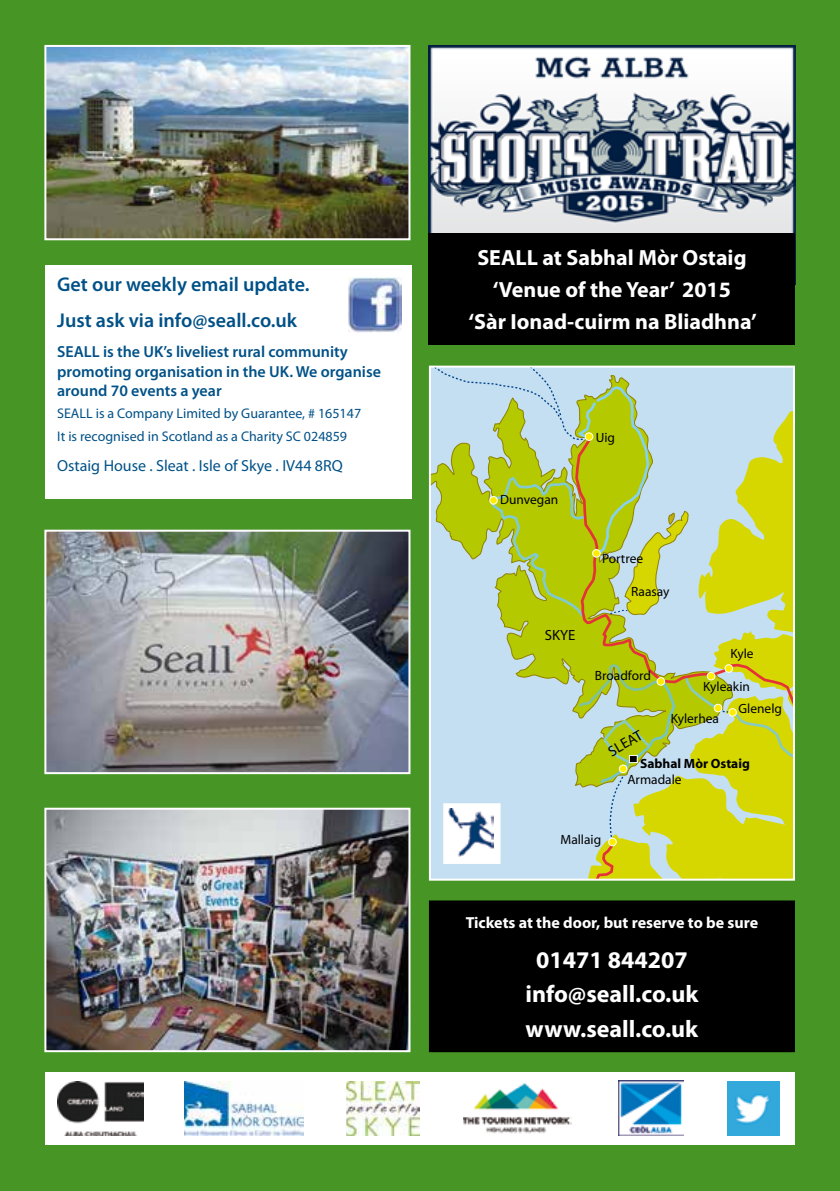
<style>
.page{position:relative;width:840px;height:1191px;background:#fff}
.page>*{position:absolute;margin:0;border:0;box-sizing:border-box;transform-origin:0 0}
.t1{font:700 24px/34.4px "Myriad Pro";color:#fff;text-align:center}
.t2{font:700 22px/32px "Myriad Pro";color:#fff;text-align:center}
.t3{font:600 20px/35.4px "Myriad Pro";color:#005187}
.t4{font:600 16px/19.2px "Myriad Pro";color:#005187}
.t5{font:16px "Myriad Pro";color:#005187}
.t6{font:700 16px "Myriad Pro";color:#fff}
.t7{font:14.8px "Myriad Pro";color:#000}
.t8{font:14px/22.4px "Myriad Pro";color:#005187}
.t9{font:13.4px/21.6px "Myriad";color:#000}
.t10{font:700 13.4px "Myriad";color:#000}
.t11{font:8px "Myriad";color:#000}
</style>
<div class="page">
<div style="left:0;top:0;width:839px;height:1191px;background:#479625"></div>
<svg style="left:431px;top:368px;width:360px;height:509px;background:#c2d486"></svg>
<div style="left:629px;top:755px;width:8px;height:7px;background:#000"></div>
<div style="left:628px;top:755px;width:9px;height:8px;border:1px solid #fff"></div>
<div style="left:592px;top:549px;width:8px;height:8px;background:#ffed00;border-radius:50%"></div>
<div style="left:592px;top:549px;width:8px;height:8px;border:1px solid #fff;border-radius:50%"></div>
<div style="left:585px;top:433px;width:7px;height:7px;background:#ffed00;border-radius:50%"></div>
<div style="left:584px;top:432px;width:8px;height:9px;border:1px solid #fff;border-radius:50%"></div>
<div style="left:656px;top:677px;width:8px;height:8px;background:#ffed00;border-radius:50%"></div>
<div style="left:656px;top:677px;width:8px;height:8px;border:1px solid #fff;border-radius:50%"></div>
<div style="left:707px;top:672px;width:7px;height:8px;background:#ffed00;border-radius:50%"></div>
<div style="left:706px;top:672px;width:8px;height:8px;border:1px solid #fff;border-radius:50%"></div>
<div style="left:724px;top:664px;width:8px;height:8px;background:#ffed00;border-radius:50%"></div>
<div style="left:724px;top:664px;width:8px;height:8px;border:1px solid #fff;border-radius:50%"></div>
<div style="left:713px;top:704px;width:8px;height:8px;background:#ffed00;border-radius:50%"></div>
<div style="left:713px;top:704px;width:8px;height:8px;border:1px solid #fff;border-radius:50%"></div>
<div style="left:728px;top:708px;width:8px;height:8px;background:#ffed00;border-radius:50%"></div>
<div style="left:728px;top:708px;width:8px;height:8px;border:1px solid #fff;border-radius:50%"></div>
<svg style="left:619px;top:765px;width:7px;height:7px"></svg>
<div style="left:618px;top:764px;width:9px;height:9px;border:1px solid #fff;border-radius:50%"></div>
<div style="left:608px;top:838px;width:8px;height:7px;background:#ffed00;border-radius:50%"></div>
<div style="left:608px;top:838px;width:8px;height:8px;border:1px solid #fff;border-radius:50%"></div>
<div style="left:489px;top:496px;width:8px;height:8px;background:#ffed00;border-radius:50%"></div>
<div style="left:489px;top:496px;width:8px;height:8px;border:1px solid #fff;border-radius:50%"></div>
<div style="left:428px;top:365px;width:366px;height:515px;border:2px solid #fff"></div>
<div style="left:46px;top:1072px;width:748px;height:72px;background:#fff"></div>
<img style="left:58px;top:1081px;width:85px;height:54px">
<img style="left:184px;top:1081px;width:119px;height:54px">
<img style="left:346px;top:1081px;width:73px;height:54px">
<img style="left:463px;top:1083px;width:108px;height:51px">
<img style="left:727px;top:1081px;width:52px;height:54px">
<div style="left:443px;top:803px;width:57px;height:61px;background:#fff;border:2px solid #fff"></div>
<img style="left:448px;top:809px;width:45px;height:48px">
<img style="left:47px;top:48px;width:360px;height:189px">
<div style="left:44px;top:45px;width:366px;height:195px;border:2px solid #fff"></div>
<div style="left:46px;top:265px;width:365px;height:234px;background:#fff"></div>
<img style="left:348px;top:278px;width:53px;height:54px">
<img style="left:428px;top:45px;width:366px;height:188px">
<div style="left:428px;top:233px;width:366px;height:112px;background:#000"></div>
<img style="left:618px;top:1080px;width:65px;height:55px">
<div style="left:429px;top:901px;width:364px;height:150px;background:#000"></div>
<div style="left:428px;top:900px;width:366px;height:152px;border:2px solid #000"></div>
<img style="left:47px;top:810px;width:360px;height:239px">
<div style="left:44px;top:807px;width:366px;height:245px;border:2px solid #fff"></div>
<img style="left:47px;top:532px;width:360px;height:239px">
<div style="left:44px;top:529px;width:366px;height:245px;border:2px solid #fff"></div>
<p class="t3" style="left:57px;top:266px;width:254px">Get our weekly email update.<br>Just ask via info@seall.co.uk</p>
<p class="t4" style="left:57px;top:342px;width:325px">SEALL is the UK’s liveliest rural community promoting organisation in the UK. We organise around 70 events a year</p>
<p class="t8" style="left:57px;top:402px;width:305px">SEALL is a Company Limited by Guarantee, # 165147<br>It is recognised in Scotland as a Charity SC 024859</p>
<p class="t5" style="left:57px;top:456px;width:287px">Ostaig House . Sleat . Isle of Skye . IV44 8RQ</p>
<h2 class="t2" style="left:468px;top:241px;width:290px">SEALL at Sabhal Mòr Ostaig ‘Venue of the Year’ 2015<br>‘Sàr Ionad-cuirm na Bliadhna’</h2>
<p class="t9" style="left:500px;top:489px;width:59px">Dunvegan</p>
<p class="t7" style="left:544px;top:626px;width:32px">SKYE</p>
<p class="t9" style="left:595px;top:427px;width:21px">Uig</p>
<p class="t9" style="left:601px;top:548px;width:43px">Portree</p>
<p class="t9" style="left:630px;top:581px;width:40px">Raasay</p>
<p class="t9" style="left:594px;top:665px;width:57px">Broadford</p>
<p class="t9" style="left:730px;top:643px;width:25px">Kyle</p>
<p class="t9" style="left:738px;top:677px;width:45px;text-indent:-35px">Kyleakin<br>Glenelg</p>
<p class="t9" style="left:670px;top:708px;width:50px">Kylerhea</p>
<p class="t7" style="left:604px;top:744px;width:38px;rotate:-30deg">SLEAT</p>
<p class="t11" style="left:600px;top:737px;width:45px">Ardvasar Hall</p>
<p class="t10" style="left:639px;top:756px;width:111px">Sabhal Mòr Ostaig</p>
<p class="t9" style="left:627px;top:769px;width:56px">Armadale</p>
<p class="t9" style="left:560px;top:829px;width:42px">Mallaig</p>
<p class="t6" style="left:465px;top:912px;width:294px">Tickets at the door, but reserve to be sure</p>
<h1 class="t1" style="left:525px;top:942px;width:174px">01471 844207 info@seall.co.uk www.seall.co.uk</h1>
</div>
